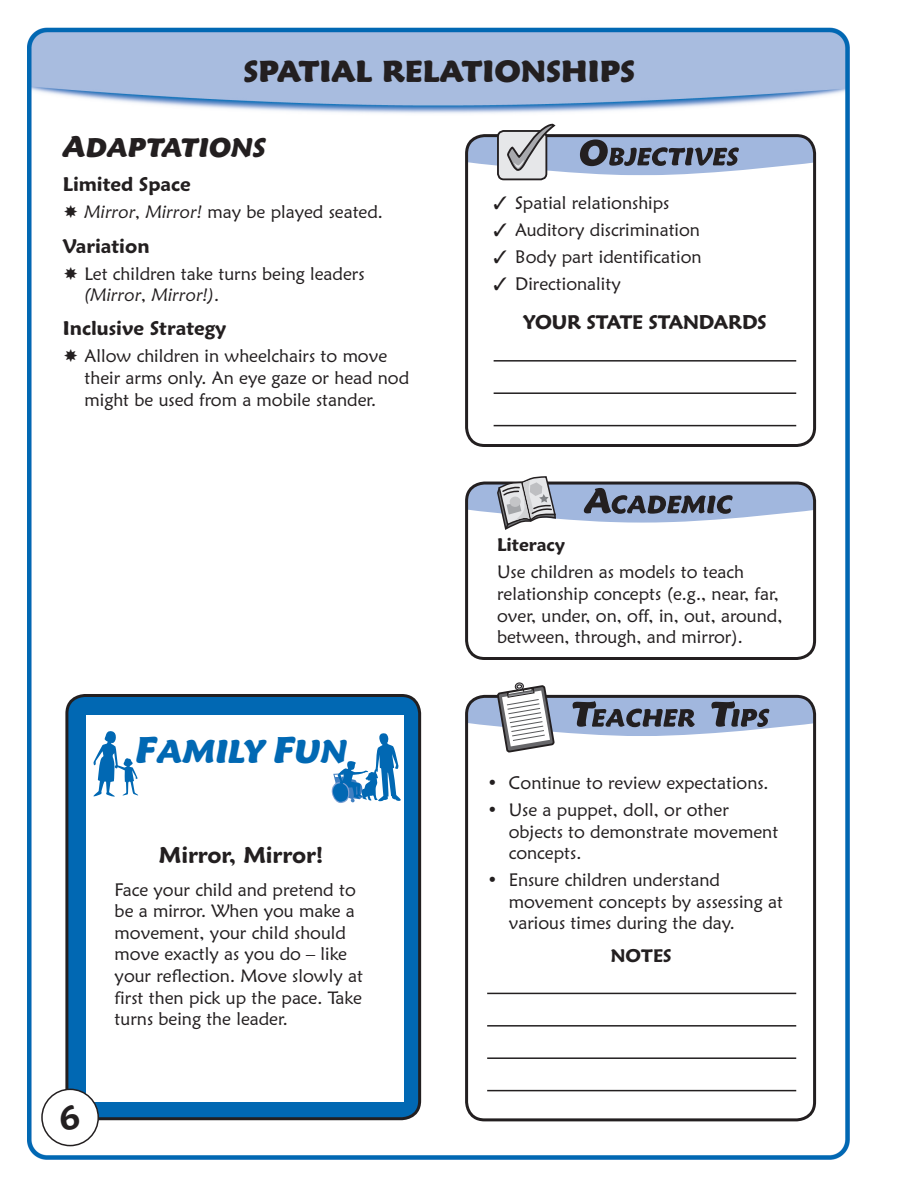
<style>
.page{position:relative;width:918px;height:1188px;background:#fff}
.page>*{position:absolute;margin:0;border:0;box-sizing:border-box;transform-origin:0 0}
.t1{font:italic 900 33px "Maiandra GD";color:#0168b3}
.t2{font:900 30px "Maiandra GD";letter-spacing:.115em;color:#231f20}
.t3{font:italic 900 27px "Maiandra GD";color:#231f20}
.t4{font:600 22.5px "Maiandra GD";color:#231f20}
.t5{font:600 19.5px "Maiandra GD";color:#231f20}
.t6{font:18px/21.6px "Maiandra GD";color:#231f20}
.t7{font:600 18px "Maiandra GD";color:#231f20}
.s1{font-size:30px}
.s2{font-style:italic}
.s3{font-size:37.5px}
</style>
<div class="page">
<img style="left:27px;top:27px;width:823px;height:1133px">
<div style="left:465px;top:695px;width:351px;height:426px;border:3px solid #231f20;border-radius:18px"></div>
<hr style="left:487px;top:993px;width:309px;height:1px;background:#231f20">
<hr style="left:487px;top:1025px;width:309px;height:2px;background:#231f20">
<hr style="left:487px;top:1057px;width:309px;height:2px;background:#231f20">
<hr style="left:487px;top:1090px;width:309px;height:1px;background:#231f20">
<div style="left:465px;top:482px;width:351px;height:178px;border:3px solid #231f20;border-radius:18px"></div>
<div style="left:67px;top:695px;width:353px;height:424px;background:#0168b3;border-radius:18px"></div>
<div style="left:65px;top:694px;width:356px;height:426px;border:3px solid #231f20;border-radius:18px"></div>
<div style="left:86px;top:715px;width:318px;height:387px;background:#fff"></div>
<div style="left:465px;top:134px;width:351px;height:313px;border:3px solid #231f20;border-radius:18px"></div>
<hr style="left:494px;top:360px;width:302px;height:2px;background:#231f20">
<hr style="left:494px;top:392px;width:302px;height:2px;background:#231f20">
<hr style="left:494px;top:425px;width:302px;height:1px;background:#231f20">
<svg style="left:331px;top:733px;width:70px;height:70px"></svg>
<svg style="left:93px;top:731px;width:46px;height:66px"></svg>
<div style="left:498px;top:131px;width:48px;height:48px;background:#e6e7e9;border-radius:6px"></div>
<div style="left:497px;top:130px;width:50px;height:50px;border:2px solid #231f20;border-radius:6px"></div>
<svg style="left:467px;top:124px;width:348px;height:51px"></svg>
<div style="left:514px;top:682px;width:10px;height:9px;border:1px solid #231f20;border-radius:3px"></div>
<svg style="left:467px;top:684px;width:348px;height:68px"></svg>
<svg style="left:467px;top:476px;width:348px;height:54px"></svg>
<div style="left:509px;top:496px;width:12px;height:11px;background:#c4c5c7;border-radius:5px"></div>
<div style="left:42px;top:1089px;width:56px;height:57px;background:#fff;border-radius:50%"></div>
<div style="left:41px;top:1089px;width:58px;height:57px;border:2px solid #231f20;border-radius:50%"></div>
<svg style="left:64px;top:205px;width:13px;height:13px"></svg>
<svg style="left:64px;top:266px;width:13px;height:14px"></svg>
<svg style="left:64px;top:349px;width:13px;height:13px"></svg>
<h2 class="t2" style="left:244px;top:52px;width:20px">SPAT</h2>
<h2 class="t2" style="left:320px;top:52px;width:317px">IAL RELATIONSHIPS</h2>
<h3 class="t3" style="left:63px;top:131px;width:205px"><span class="s1">A</span>DAPTATIONS</h3>
<p class="t5" style="left:63px;top:173px;width:129px">Limited Space</p>
<p class="t6" style="left:85px;top:201px;width:300px"><span class="s2">Mirror, Mirror!</span> may be played seated.</p>
<p class="t5" style="left:63px;top:234px;width:88px">Variation</p>
<p class="t6" style="left:85px;top:262px;width:282px">Let children take turns being leaders <span class="s2">(Mirror, Mirror!)</span>.</p>
<p class="t5" style="left:63px;top:317px;width:165px">Inclusive Strategy</p>
<p class="t6" style="left:85px;top:345px;width:326px">Allow children in wheelchairs to move their arms only. An eye gaze or head nod might be used from a mobile stander.</p>
<h1 class="t1" style="left:136px;top:731px;width:213px"><span class="s3">F</span>AMILY <span class="s3">F</span>UN</h1>
<p class="t4" style="left:159px;top:842px;width:166px">Mirror, Mirror!</p>
<p class="t6" style="left:115px;top:878px;width:250px">Face your child and pretend to be a mirror. When you make a movement, your child should move exactly as you do – like your reflection. Move slowly at first then pick up the pace. Take turns being the leader.</p>
<p class="t6" style="left:494px;top:191px;width:177px">✓ Spatial relationships</p>
<p class="t6" style="left:494px;top:218px;width:208px">✓ Auditory discrimination</p>
<p class="t6" style="left:494px;top:245px;width:210px">✓ Body part identification</p>
<p class="t6" style="left:494px;top:272px;width:129px">✓ Directionality</p>
<p class="t5" style="left:523px;top:310px;width:245px">YOUR STATE STANDARDS</p>
<p class="t7" style="left:497px;top:534px;width:70px">Literacy</p>
<p class="t6" style="left:497px;top:561px;width:287px">Use children as models to teach relationship concepts (e.g., near, far, over, under, on, off, in, out, around, between, through, and mirror).</p>
<p class="t6" style="left:487px;top:772px;width:283px">• Continue to review expectations.</p>
<p class="t6" style="left:509px;top:799px;width:271px;text-indent:-22px">• Use a puppet, doll, or other objects to demonstrate movement concepts.</p>
<p class="t6" style="left:509px;top:869px;width:276px;text-indent:-22px">• Ensure children understand movement concepts by assessing at various times during the day.</p>
<p class="t7" style="left:611px;top:944px;width:62px">NOTES</p>
</div>
